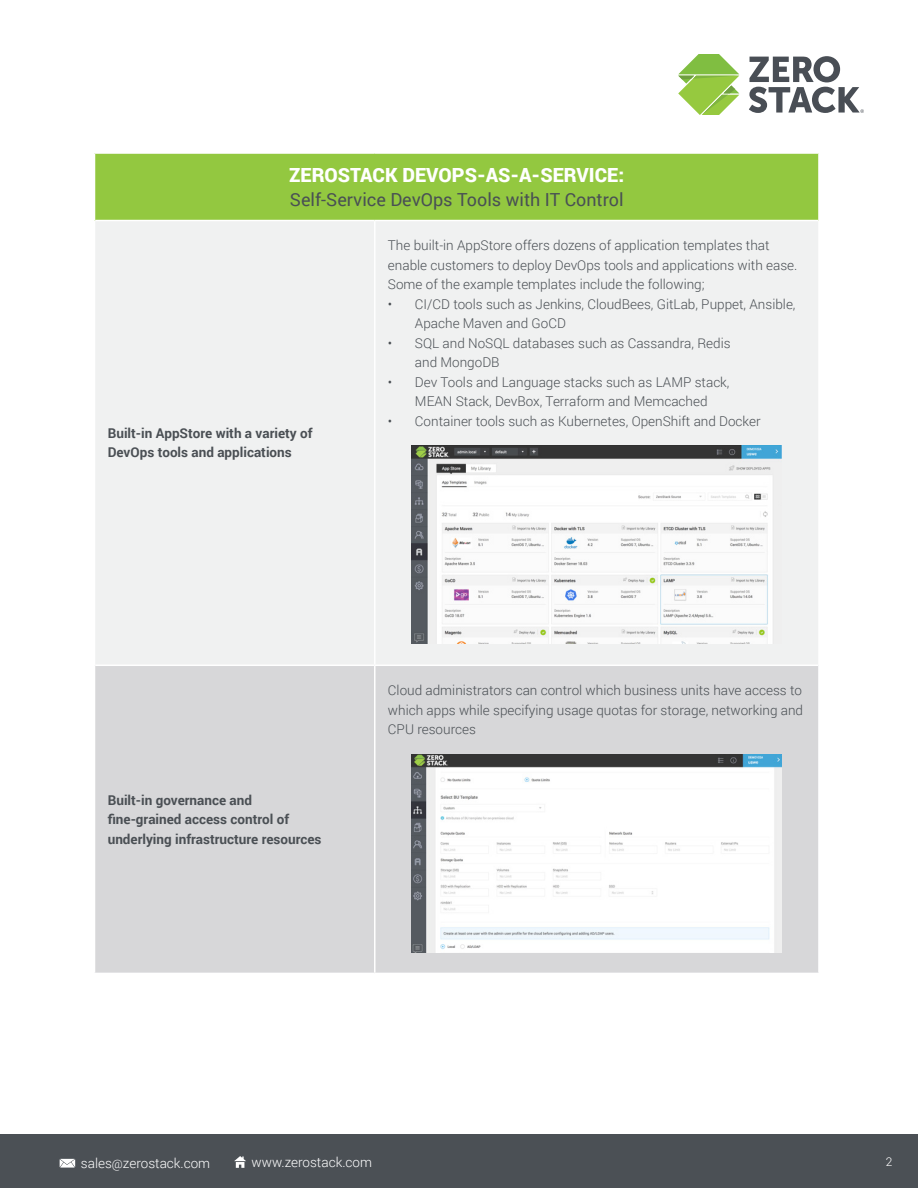
<style>
.page{position:relative;width:918px;height:1188px;background:#fff}
.page>*{position:absolute;margin:0;border:0;box-sizing:border-box;transform-origin:0 0}
.t1{font:900 19.5px "Roboto";color:#fff}
.t2{font:18px "Roboto";color:#495054}
.t3{font:300 13.5px/19.5px "Roboto";color:#4a4f54}
.t4{font:700 13.5px/19.5px "Roboto";color:#4a4f54}
.t5{font:300 13.5px "Roboto";color:#fff}
.t6{font:300 12px "Roboto";color:#fff}
.s1{font-size:12px}
</style>
<div class="page">
<div style="left:0;top:1134px;width:918px;height:54px;background:#4b5055"></div>
<svg style="left:60px;top:1159px;width:15px;height:9px"></svg>
<svg style="left:234px;top:1156px;width:12px;height:12px"></svg>
<div style="left:94px;top:153px;width:725px;height:68px;background:#93c840"></div>
<div style="left:95px;top:221px;width:723px;height:443px;background:#f0f1f1"></div>
<div style="left:95px;top:666px;width:723px;height:307px;background:#d7d7d9"></div>
<hr style="left:94px;top:152px;width:281px;height:2px;background:#fff">
<hr style="left:375px;top:152px;width:445px;height:2px;background:#fff">
<hr style="left:94px;top:154px;width:1px;height:67px;background:#fff">
<hr style="left:818px;top:154px;width:2px;height:67px;background:#fff">
<hr style="left:374px;top:221px;width:2px;height:444px;background:#fff">
<hr style="left:95px;top:220px;width:280px;height:1px;background:#fff">
<hr style="left:375px;top:220px;width:443px;height:1px;background:#fff">
<hr style="left:374px;top:666px;width:2px;height:307px;background:#fff">
<svg style="left:678px;top:54px;width:61px;height:61px"></svg>
<svg style="left:749px;top:56px;width:115px;height:57px"></svg>
<img style="left:411px;top:446px;width:370px;height:198px">
<img style="left:411px;top:755px;width:370px;height:197px">
<p class="t1" style="left:289px;top:161px;width:336px">ZEROSTACK DEVOPS-AS-A-SERVICE:</p>
<p class="t2" style="left:290px;top:187px;width:335px">Self-Service DevOps Tools with IT Control</p>
<p class="t4" style="left:108px;top:423px;width:206px">Built-in AppStore with a variety of<br>DevOps tools and applications</p>
<p class="t3" style="left:388px;top:235px;width:411px">The built-in AppStore offers dozens of application templates that enable customers to deploy DevOps tools and applications with ease.<br>Some of the example templates include the following;</p>
<p class="t3" style="left:415px;top:294px;width:382px;text-indent:-27px">• CI/CD tools such as Jenkins, CloudBees, GitLab, Puppet, Ansible,<br>Apache Maven and GoCD</p>
<p class="t3" style="left:415px;top:333px;width:317px;text-indent:-27px">• SQL and NoSQL databases such as Cassandra, Redis and MongoDB</p>
<p class="t3" style="left:388px;top:372px;width:343px;text-align:center">• Dev Tools and Language stacks such as LAMP stack,<br>MEAN Stack, DevBox, Terraform and Memcached</p>
<p class="t3" style="left:388px;top:411px;width:374px">• Container tools such as Kubernetes, OpenShift and Docker</p>
<p class="t4" style="left:108px;top:790px;width:215px">Built-in governance and fine-grained access control of underlying infrastructure resources</p>
<p class="t3" style="left:388px;top:680px;width:417px;text-align:justify">Cloud administrators can control which business units have access to which apps while specifying usage quotas for storage, networking and CPU resources</p>
<p class="t5" style="left:81px;top:1153px;width:131px">sales<span class="s1">@</span>zerostack.com</p>
<p class="t5" style="left:252px;top:1153px;width:122px">www.zerostack.com</p>
<p class="t6" style="left:886px;top:1154px;width:8px">2</p>
</div>
